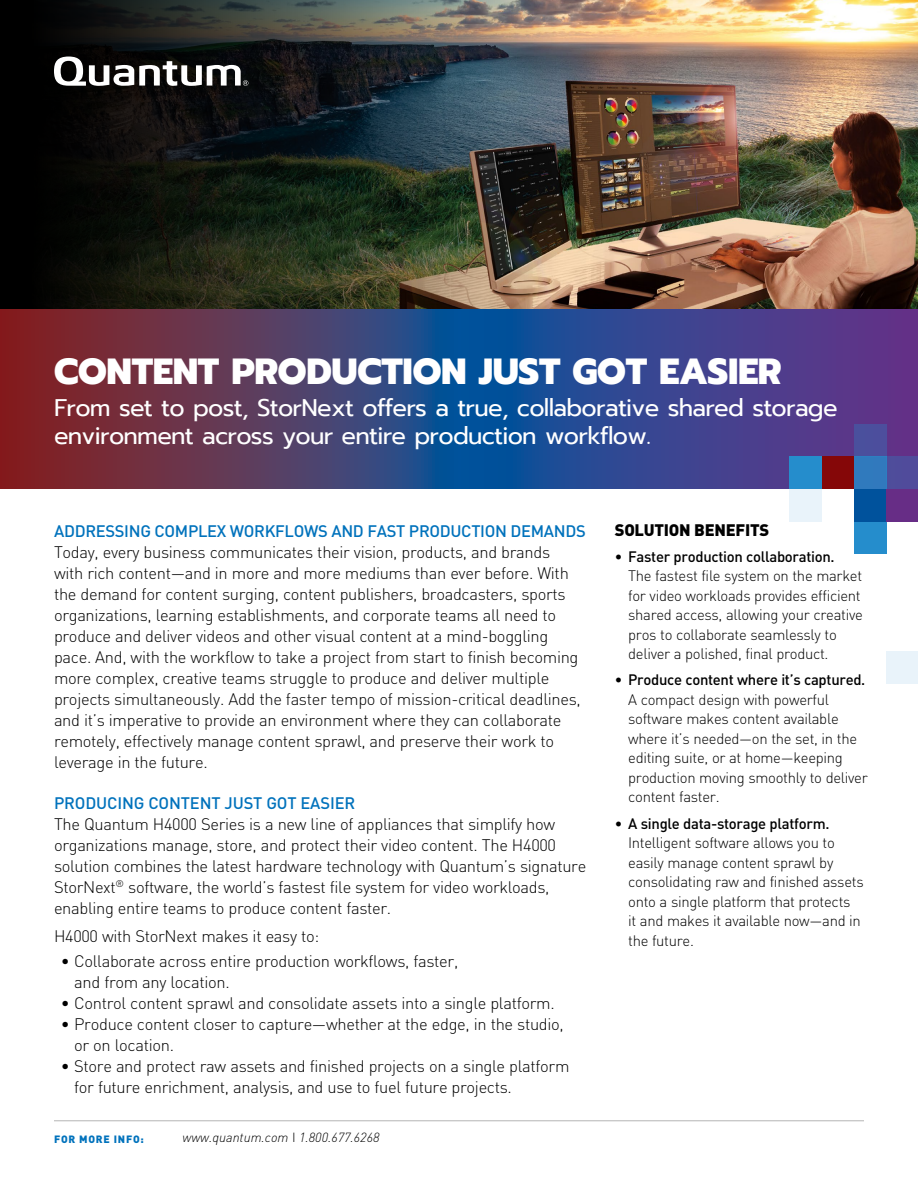
<style>
.page{position:relative;width:918px;height:1188px;background:#fff}
.page>*{position:absolute;margin:0;border:0;box-sizing:border-box;transform-origin:0 0}
.P1_main_copy_block{font:800 36.3px "Prompt";letter-spacing:-.01em;color:#fff}
.P1_main_copy_block-2{font:24px/28.5px "Prompt";letter-spacing:-.03em;color:#fff}
.P1_main_copy_block-3{font:300 16.5px/21px "DIN Pro";letter-spacing:-.02em;color:#000}
.t1{font:500 16.5px "DIN Pro";letter-spacing:-.02em;color:#0072bc}
.P2_chart_title{font:900 16.5px "DIN Pro";letter-spacing:-.015em;color:#000}
.t2{font:300 15px/19.5px "DIN Pro";letter-spacing:-.02em;color:#000}
.t3{font:italic 300 13.2px "DIN Pro";color:#000}
.P2_chart_title-2{font:900 10.5px "DIN Pro";letter-spacing:.07em;color:#0072bc}
.s1{font-style:normal}
.s2{font-weight:500}
</style>
<div class="page">
<img style="left:589px;top:0;width:329px;height:309px">
<img style="left:0;top:0;width:589px;height:309px">
<svg style="left:54px;top:57px;width:194px;height:29px"></svg>
<hr style="left:54px;top:1120px;width:810px;height:1px;background:#bdbcbd">
<svg style="left:0;top:309px;width:918px;height:180px;background:#473e73"></svg>
<div style="left:854px;top:522px;width:32px;height:32px;background:#258dcc"></div>
<div style="left:854px;top:489px;width:32px;height:33px;background:#00529c"></div>
<div style="left:886px;top:489px;width:32px;height:33px;background:#672d86"></div>
<div style="left:822px;top:457px;width:32px;height:32px;background:#850708"></div>
<div style="left:854px;top:457px;width:32px;height:32px;background:#307abd"></div>
<div style="left:886px;top:457px;width:32px;height:32px;background:#4f4b9b"></div>
<div style="left:789px;top:489px;width:33px;height:33px;background:#e9f3fa"></div>
<div style="left:789px;top:457px;width:33px;height:32px;background:#258dcc"></div>
<div style="left:854px;top:424px;width:32px;height:33px;background:#4b4f9d"></div>
<div style="left:886px;top:651px;width:32px;height:33px;background:#e9f3fa"></div>
<p class="P1_main_copy_block" style="left:54px;top:344px;width:729px">CONTENT PRODUCTION JUST GOT EASIER</p>
<p class="P1_main_copy_block-2" style="left:54px;top:393px;width:785px">From set to post, StorNext offers a true, collaborative shared storage environment across your entire production workflow.</p>
<p class="t1" style="left:54px;top:517px;width:533px">ADDRESSING COMPLEX WORKFLOWS AND FAST PRODUCTION DEMANDS</p>
<p class="P1_main_copy_block-3" style="left:54px;top:540px;width:528px">Today, every business communicates their vision, products, and brands with rich content—and in more and more mediums than ever before. With the demand for content surging, content publishers, broadcasters, sports organizations, learning establishments, and corporate teams all need to produce and deliver videos and other visual content at a mind-boggling pace. And, with the workflow to take a project from start to finish becoming more complex, creative teams struggle to produce and deliver multiple projects simultaneously. Add the faster tempo of mission-critical deadlines, and it’s imperative to provide an environment where they can collaborate remotely, effectively manage content sprawl, and preserve their work to leverage in the future.</p>
<p class="t1" style="left:54px;top:789px;width:303px">PRODUCING CONTENT JUST GOT EASIER</p>
<p class="P1_main_copy_block-3" style="left:54px;top:812px;width:534px">The Quantum H4000 Series is a new line of appliances that simplify how organizations manage, store, and protect their video content. The H4000 solution combines the latest hardware technology with Quantum’s signature StorNext<sup>®</sup> software, the world’s fastest file system for video workloads, enabling entire teams to produce content faster.</p>
<p class="P1_main_copy_block-3" style="left:54px;top:924px;width:267px">H4000 with StorNext makes it easy to:</p>
<p class="P1_main_copy_block-3" style="left:74px;top:949px;width:386px;text-indent:-14px">• Collaborate across entire production workflows, faster, and from any location.</p>
<p class="P1_main_copy_block-3" style="left:61px;top:991px;width:495px">• Control content sprawl and consolidate assets into a single platform.</p>
<p class="P1_main_copy_block-3" style="left:74px;top:1012px;width:491px;text-indent:-14px">• Produce content closer to capture—whether at the edge, in the studio, or on location.</p>
<p class="P1_main_copy_block-3" style="left:74px;top:1054px;width:497px;text-indent:-14px">• Store and protect raw assets and finished projects on a single platform for future enrichment, analysis, and use to fuel future projects.</p>
<p class="P2_chart_title-2" style="left:54px;top:1130px;width:91px">FOR MORE INFO:</p>
<p class="t3" style="left:183px;top:1127px;width:198px">www.quantum.com <span class="s1">І</span> 1.800.677.6268</p>
<p class="P2_chart_title" style="left:615px;top:516px;width:156px">SOLUTION BENEFITS</p>
<p class="t2" style="left:628px;top:545px;width:236px;text-indent:-14px"><span class="s2">• Faster production collaboration.<br></span>The fastest file system on the market for video workloads provides efficient shared access, allowing your creative pros to collaborate seamlessly to deliver a polished, final product.</p>
<p class="t2" style="left:628px;top:669px;width:241px;text-indent:-14px"><span class="s2">• Produce content where it’s captured.<br></span>A compact design with powerful software makes content available where it’s needed—on the set, in the editing suite, or at home—keeping production moving smoothly to deliver content faster.</p>
<p class="t2" style="left:628px;top:812px;width:237px;text-indent:-14px"><span class="s2">• A single data-storage platform.<br></span>Intelligent software allows you to easily manage content sprawl by consolidating raw and finished assets onto a single platform that protects<br>it and makes it available now—and in the future.</p>
</div>
